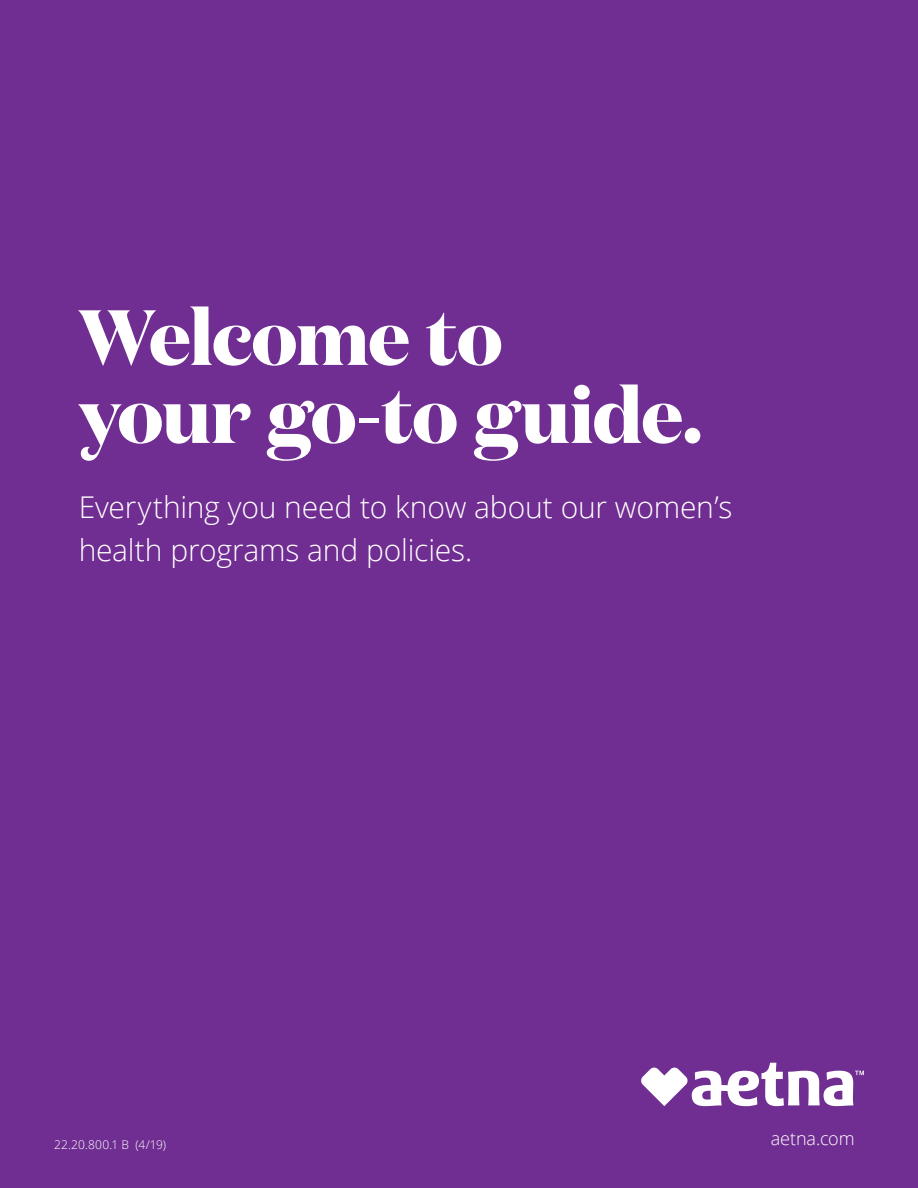
<style>
.page{position:relative;width:918px;height:1188px;background:#702d92}
.page>*{position:absolute;margin:0;border:0;box-sizing:border-box;transform-origin:0 0}
.t1{font:700 78px/78px "Domaine Display";letter-spacing:-.015em;color:#fff}
.t2{font:300 30px/43.2px "Open Sans";letter-spacing:-.005em;color:#fff}
.t3{font:300 18px "Open Sans";letter-spacing:-.005em;color:#fff}
.t4{font:300 12px "Open Sans";letter-spacing:.02em;color:#fff}
</style>
<div class="page">
<svg style="left:641px;top:1063px;width:223px;height:43px"></svg>
<h1 class="t1" style="left:79px;top:297px;width:625px">Welcome to<br>your go-to guide.</h1>
<p class="t2" style="left:79px;top:484px;width:655px">Everything you need to know about our women’s health programs and policies.</p>
<p class="t4" style="left:54px;top:1136px;width:114px">22.20.800.1 B (4/19)</p>
<p class="t3" style="left:771px;top:1126px;width:85px">aetna.com</p>
</div>
